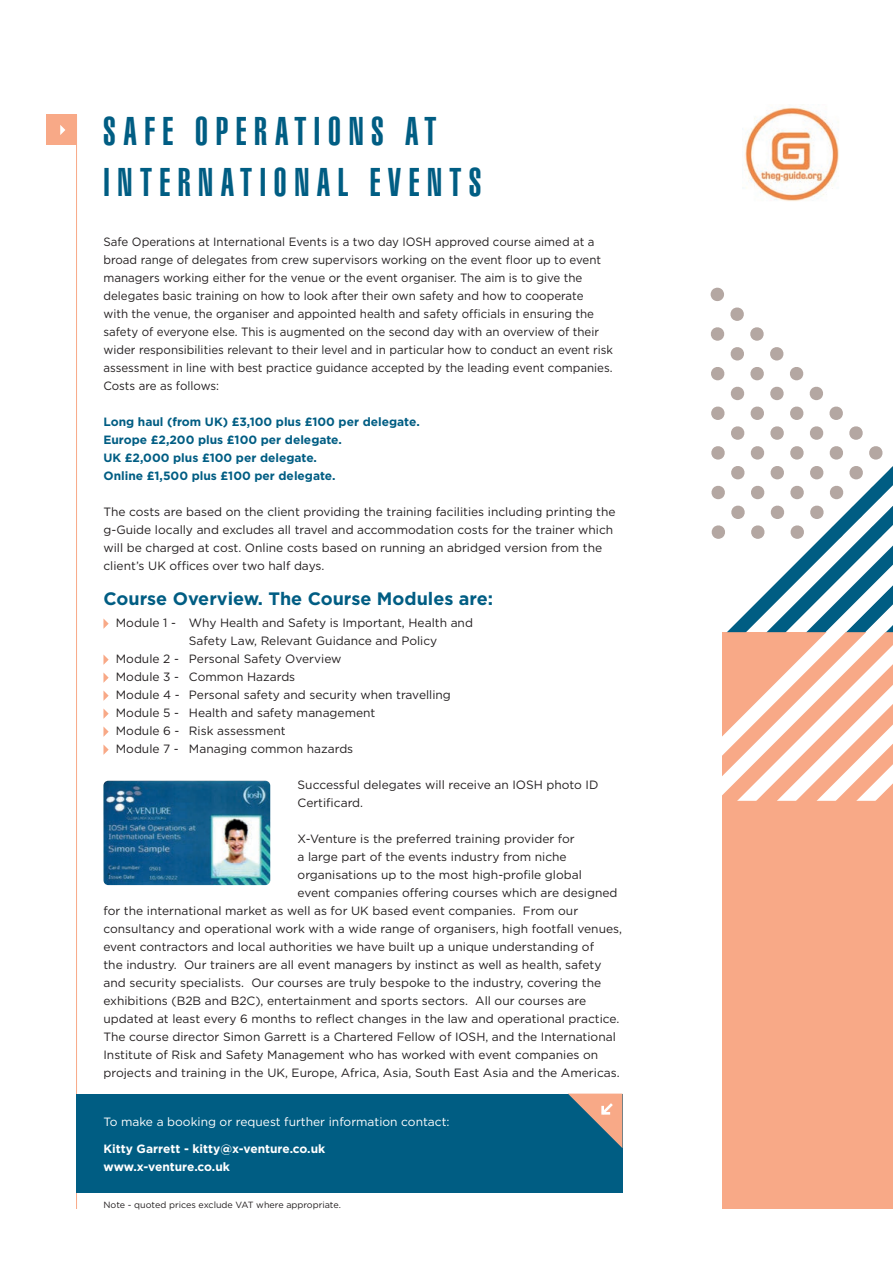
<style>
.page{position:relative;width:893px;height:1263px;background:#fff}
.page>*{position:absolute;margin:0;border:0;box-sizing:border-box;transform-origin:0 0}
.t1{font:900 extra-condensed 39px/51px "Swiss 911 BT";letter-spacing:.2em;color:#005d83}
.t2{font:700 18px "Gotham";color:#005d83}
.t3{font:12px/18px "Gotham";color:#231f20}
.t4{font:12px/18px "Gotham";color:#231f20;scale:.96 1}
.t5{font:700 12px/18px "Gotham";color:#005d83}
.t6{font:700 12px/18px "Gotham";color:#fff}
.t7{font:12px "Gotham";color:#fff}
.t8{font:9px "Gotham";color:#231f20}
</style>
<div class="page">
<hr style="left:76px;top:115px;width:1px;height:1094px;background:#f8a987">
<div style="left:76px;top:1094px;width:546px;height:98px;background:#005d83"></div>
<svg style="left:103px;top:618px;width:6px;height:11px"></svg>
<svg style="left:103px;top:654px;width:6px;height:11px"></svg>
<svg style="left:103px;top:672px;width:6px;height:11px"></svg>
<svg style="left:103px;top:690px;width:6px;height:11px"></svg>
<svg style="left:103px;top:708px;width:6px;height:11px"></svg>
<svg style="left:103px;top:726px;width:6px;height:11px"></svg>
<svg style="left:103px;top:744px;width:6px;height:11px"></svg>
<div style="left:723px;top:632px;width:170px;height:577px;background:#f8a987"></div>
<svg style="left:711px;top:288px;width:13px;height:13px"></svg>
<svg style="left:710px;top:307px;width:183px;height:227px"></svg>
<svg style="left:712px;top:534px;width:181px;height:267px"></svg>
<div style="left:47px;top:115px;width:30px;height:30px;background:#f8a987"></div>
<svg style="left:60px;top:125px;width:5px;height:10px"></svg>
<svg style="left:568px;top:1093px;width:54px;height:55px"></svg>
<img style="left:103px;top:781px;width:167px;height:104px">
<img style="left:744px;top:107px;width:95px;height:94px">
<h1 class="t1" style="left:103px;top:106px;width:379px">SAFE OPERATIONS AT<br>INTERNATIONAL EVENTS</h1>
<p class="t4" style="left:103px;top:232px;width:532px">Safe Operations at International Events is a two day IOSH approved course aimed at a broad range of delegates from crew supervisors working on the event floor up to event managers working either for the venue or the event organiser. The aim is to give the delegates basic training on how to look after their own safety and how to cooperate<br>with the venue, the organiser and appointed health and safety officials in ensuring the safety of everyone else. This is augmented on the second day with an overview of their wider responsibilities relevant to their level and in particular how to conduct an event risk assessment in line with best practice guidance accepted by the leading event companies.<br>Costs are as follows:</p>
<p class="t5" style="left:103px;top:412px;width:318px">Long haul (from UK) £3,100 plus £100 per delegate.<br>Europe £2,200 plus £100 per delegate.<br>UK £2,000 plus £100 per delegate.<br>Online £1,500 plus £100 per delegate.</p>
<p class="t3" style="left:103px;top:502px;width:514px">The costs are based on the client providing the training facilities including printing the g-Guide locally and excludes all travel and accommodation costs for the trainer which will be charged at cost. Online costs based on running an abridged version from the client’s UK offices over two half days.</p>
<h2 class="t2" style="left:103px;top:588px;width:391px">Course Overview. The Course Modules are:</h2>
<p class="t3" style="left:116px;top:614px;width:359px">Module 1 - Why Health and Safety is Important, Health and</p>
<p class="t3" style="left:189px;top:632px;width:250px">Safety Law, Relevant Guidance and Policy</p>
<p class="t3" style="left:116px;top:650px;width:227px">Module 2 - Personal Safety Overview</p>
<p class="t3" style="left:116px;top:668px;width:181px">Module 3 - Common Hazards</p>
<p class="t3" style="left:116px;top:686px;width:337px">Module 4 - Personal safety and security when travelling</p>
<p class="t3" style="left:116px;top:704px;width:261px">Module 5 - Health and safety management</p>
<p class="t3" style="left:116px;top:722px;width:171px">Module 6 - Risk assessment</p>
<p class="t3" style="left:116px;top:740px;width:239px">Module 7 - Managing common hazards</p>
<p class="t3" style="left:298px;top:776px;width:302px">Successful delegates will receive an IOSH photo ID<br>Certificard.</p>
<p class="t3" style="left:298px;top:830px;width:279px">X-Venture is the preferred training provider for</p>
<p class="t3" style="left:298px;top:848px;width:271px">a large part of the events industry from niche</p>
<p class="t3" style="left:298px;top:866px;width:286px">organisations up to the most high-profile global</p>
<p class="t3" style="left:298px;top:884px;width:321px">event companies offering courses which are designed</p>
<p class="t3" style="left:103px;top:902px;width:476px">for the international market as well as for UK based event companies. From our</p>
<p class="t3" style="left:103px;top:920px;width:520px">consultancy and operational work with a wide range of organisers, high footfall venues,</p>
<p class="t3" style="left:103px;top:938px;width:492px">event contractors and local authorities we have built up a unique understanding of</p>
<p class="t3" style="left:103px;top:956px;width:500px">the industry. Our trainers are all event managers by instinct as well as health, safety</p>
<p class="t3" style="left:103px;top:974px;width:499px">and security specialists. Our courses are truly bespoke to the industry, covering the</p>
<p class="t3" style="left:103px;top:992px;width:484px">exhibitions (B2B and B2C), entertainment and sports sectors. All our courses are</p>
<p class="t3" style="left:103px;top:1010px;width:518px">updated at least every 6 months to reflect changes in the law and operational practice.</p>
<p class="t3" style="left:103px;top:1028px;width:514px">The course director Simon Garrett is a Chartered Fellow of IOSH, and the International</p>
<p class="t3" style="left:103px;top:1046px;width:496px">Institute of Risk and Safety Management who has worked with event companies on</p>
<p class="t3" style="left:103px;top:1064px;width:518px">projects and training in the UK, Europe, Africa, Asia, South East Asia and the Americas.</p>
<p class="t7" style="left:103px;top:1114px;width:348px">To make a booking or request further information contact:</p>
<p class="t6" style="left:103px;top:1139px;width:223px">Kitty Garrett - kitty@x-venture.co.uk www.x-venture.co.uk</p>
<p class="t8" style="left:103px;top:1199px;width:239px">Note - quoted prices exclude VAT where appropriate.</p>
</div>
